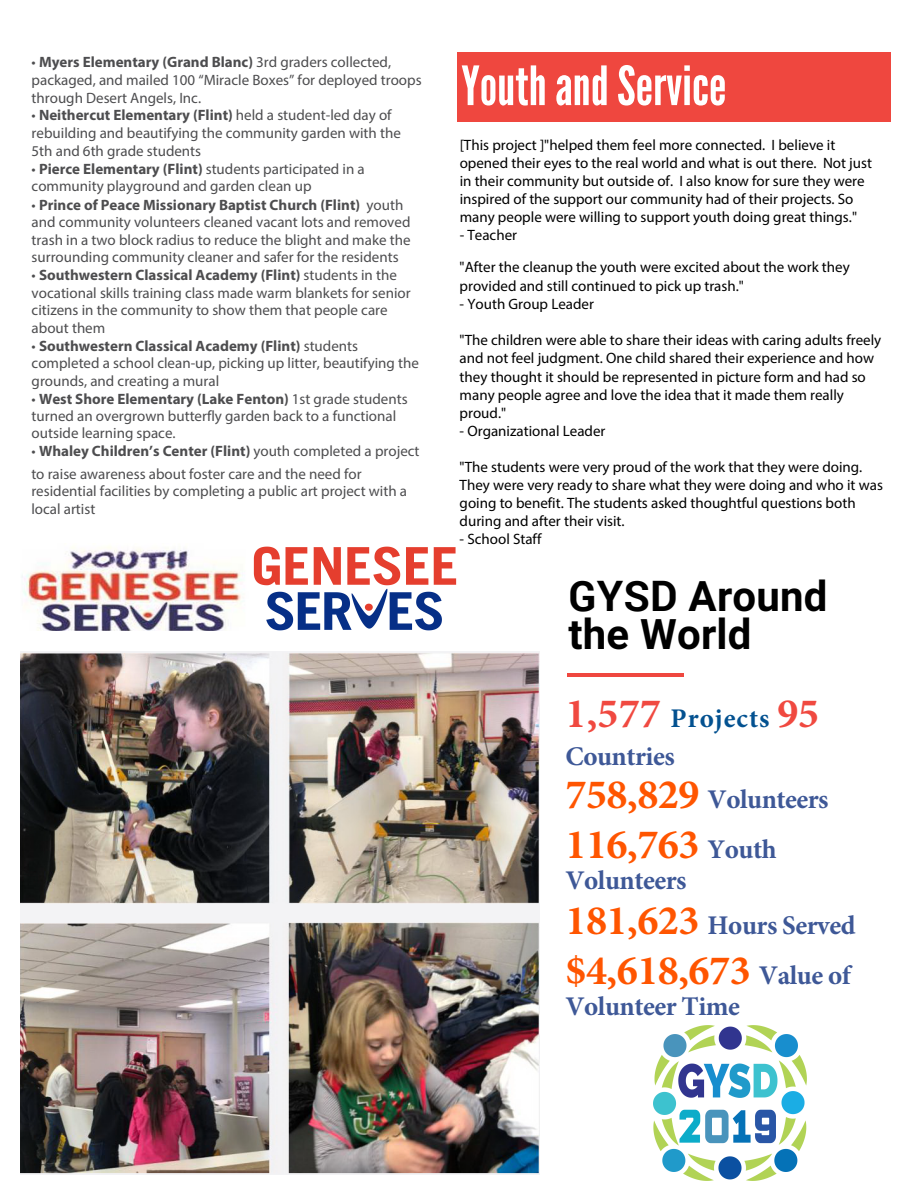
<style>
.page{position:relative;width:918px;height:1188px;background:#fff}
.page>*{position:absolute;margin:0;border:0;box-sizing:border-box;transform-origin:0 0}
.t1{font:54px "League Gothic";color:#fff}
.t2{font:700 42px "Minion Pro";letter-spacing:-.01em;color:#f50}
.t3{font:700 42px/38px "Roboto";letter-spacing:.005em;color:#000}
.t4{font:700 27px/37.8px "Minion Pro";letter-spacing:-.015em;color:#3e5897}
.t5{font:15px/17.5px "Myriad Pro";color:#4d4d4f}
.t6{font:15px/18.1px "Myriad Pro";color:#000}
.s1{font-weight:700}
.s2{font-style:inherit}
.s3{font-size:42px;color:#f04940}
.s4{color:#035190}
.s5{font-size:42px;color:#f50}
.s6{font-size:27px;color:#3e5897}
</style>
<div class="page">
<hr style="left:567px;top:673px;width:116px;height:3px;background:#ef473f">
<img style="left:23px;top:546px;width:219px;height:84px">
<div style="left:457px;top:52px;width:433px;height:69px;background:#ef473f"></div>
<img style="left:653px;top:1025px;width:153px;height:155px">
<img style="left:253px;top:546px;width:204px;height:85px">
<img style="left:20px;top:652px;width:519px;height:522px">
<p class="t5" style="left:32px;top:53px;width:392px">• <span class="s1">Myers Elementary (Grand Blanc)</span> 3rd graders collected, packaged, and mailed 100 “Miracle Boxes” for deployed troops through Desert Angels, Inc.</p>
<p class="t5" style="left:32px;top:106px;width:371px">• <span class="s1">Neithercut Elementary (Flint)</span> held a student-led day of rebuilding and beautifying the community garden with the<br>5th and 6th grade students</p>
<p class="t5" style="left:32px;top:159px;width:335px">• <span class="s1">Pierce Elementary (Flint)</span> students participated in a community playground and garden clean up</p>
<p class="t5" style="left:32px;top:196px;width:380px">• <span class="s1">Prince of Peace Missionary Baptist Church (Flint)</span> youth and community volunteers cleaned vacant lots and removed trash in a two block radius to reduce the blight and make the surrounding community cleaner and safer for the residents</p>
<p class="t5" style="left:32px;top:266px;width:381px">• <span class="s1">Southwestern Classical Academy (Flint)</span> students in the vocational skills training class made warm blankets for senior citizens in the community to show them that people care about them</p>
<p class="t5" style="left:32px;top:337px;width:389px">• <span class="s1">Southwestern Classical Academy (Flint)</span> students completed a school clean-up, picking up litter, beautifying the grounds, and creating a mural</p>
<p class="t5" style="left:32px;top:390px;width:378px">• <span class="s1">West Shore Elementary (Lake Fenton)</span> 1st grade students turned an overgrown butterfly garden back to a functional outside learning space.</p>
<p class="t5" style="left:31px;top:440px;width:390px;line-height:22.4px">• <span class="s1">Whaley Children’s Center (Flint)</span> youth completed a project to raise awareness about foster care and the need for</p>
<p class="t5" style="left:31px;top:482px;width:377px">residential facilities by completing a public art project with a local artist</p>
<h1 class="t1" style="left:461px;top:54px;width:267px">Youth and Service</h1>
<p class="t6" style="left:460px;top:135px;width:414px">[This project ]"helped them feel more connected. I believe it opened their eyes to the real world and what is out there. Not just in their community but outside of. I also know for sure they were inspired of the support our community had of their projects. So many people were willing to support youth doing great things."</p>
<p class="t6" style="left:460px;top:219px;width:392px;line-height:32.4px">- Teacher<br>"After the cleanup the youth were excited about the work they</p>
<p class="t6" style="left:460px;top:277px;width:286px">provided and still continued to pick up trash."</p>
<p class="t6" style="left:460px;top:295px;width:136px">- Youth Group Leader</p>
<p class="t6" style="left:460px;top:331px;width:423px">"The children were able to share their ideas with caring adults freely and not feel judgment. One child shared their experience and how they thought it should be represented in picture form and had so many people agree and love the idea that it made them really proud."</p>
<p class="t6" style="left:460px;top:422px;width:147px">- Organizational Leader</p>
<p class="t6" style="left:460px;top:458px;width:425px">"The students were very proud of the work that they were doing.<br>They were very ready to share what they were doing and who it was going to benefit. The students asked thoughtful questions both during and after their visit.</p>
<p class="t6" style="left:460px;top:530px;width:83px">- School Staff</p>
<h2 class="t3" style="left:568px;top:576px;width:261px"><span class="s2">GYSD</span> Around the World</h2>
<h3 class="t4" style="left:566px;top:699px;width:255px"><span class="s3">1,577</span> <span class="s4">Projects</span> <span class="s3">95<br></span>Countries</h3>
<h3 class="t4" style="left:566px;top:780px;width:265px"><span class="s5">758,829</span> Volunteers</h3>
<h2 class="t2" style="left:566px;top:815px;width:213px">116,763 <span class="s6">Youth</span></h2>
<h3 class="t4" style="left:566px;top:857px;width:291px;line-height:45.5px">Volunteers<br><span class="s5">181,623</span> Hours Served</h3>
<h2 class="t2" style="left:566px;top:941px;width:287px">$4,618,673 <span class="s6">Value of</span></h2>
<h3 class="t4" style="left:566px;top:987px;width:176px">Volunteer Time</h3>
</div>
